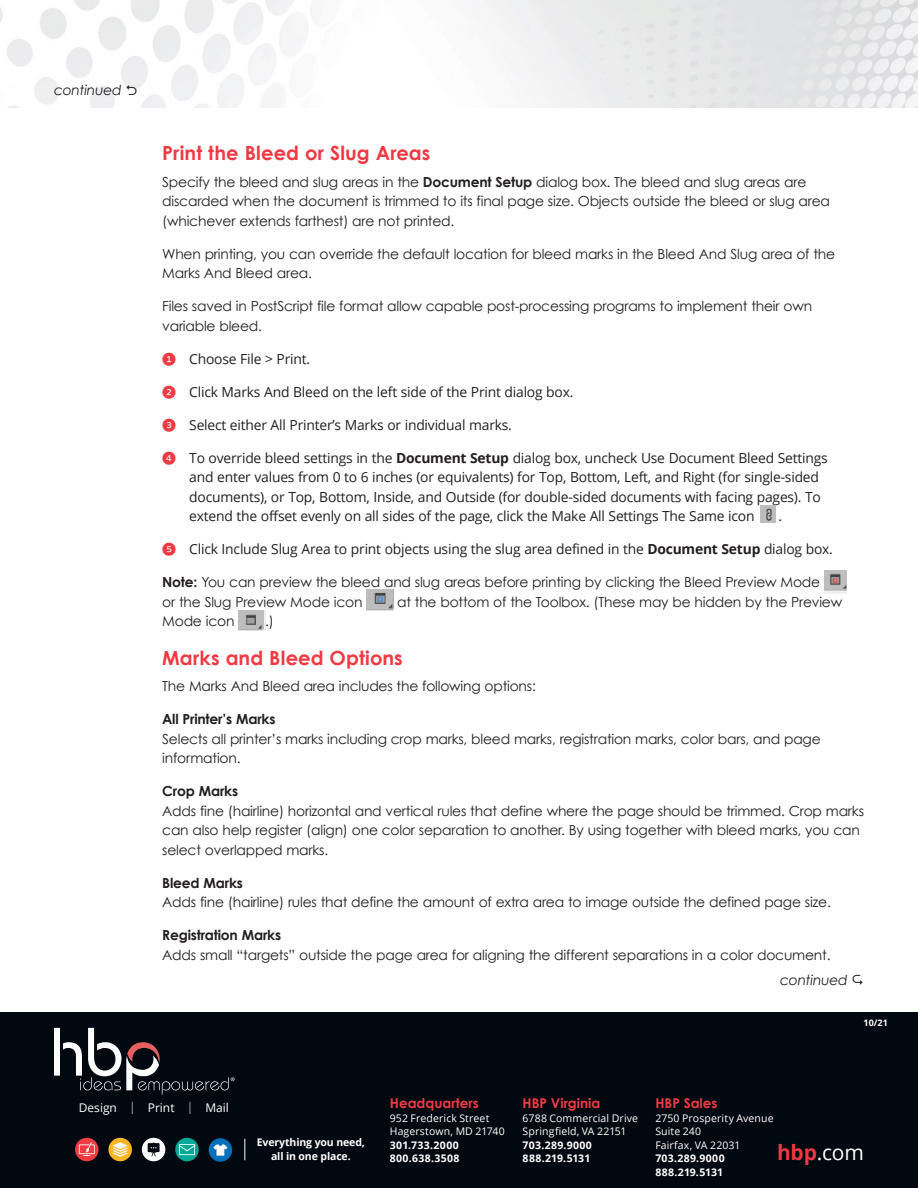
<style>
.page{position:relative;width:918px;height:1188px;background:#fff}
.page>*{position:absolute;margin:0;border:0;box-sizing:border-box;transform-origin:0 0}
.t1{font:21px "Open Sans";color:#fff}
.t2{font:700 19.5px "Century Gothic";letter-spacing:.005em;color:#ef3a44}
.Body_new__no_indent{font:13.8px/19.5px "Century Gothic";letter-spacing:-.015em;color:#231f20}
.numbered{font:13.8px/19.5px "Open Sans";letter-spacing:-.015em;color:#231f20}
.Subheads{font:700 13.8px "Century Gothic";letter-spacing:-.015em;color:#231f20}
.Body_New{font:italic 13.8px "Century Gothic";letter-spacing:-.015em;color:#231f20}
.HBP_Location{font:700 13.5px "Century Gothic";color:#ef3a44}
.t3{font:12px "Open Sans";color:#fff}
.HBP_Location_text{font:10.5px/13.5px "Open Sans";letter-spacing:.01em;color:#fff}
.HBP_Location_text-2{font:700 10.5px/13.5px "Open Sans";letter-spacing:.015em;color:#fff}
.HBP_Location_text-3{font:700 10.5px/13.5px "Open Sans";letter-spacing:-.01em;color:#fff;text-align:center}
.HBP_Location_text-4{font:700 10.5px/13.5px "Open Sans";letter-spacing:.035em;color:#fff}
.t4{font:700 9px "Open Sans";color:#fff}
.s1{font-weight:700}
.s2{font-family:"Whitney Index Black Round Md";color:#ef3a44}
.s3{font-weight:300}
.s4{font-weight:700;color:#ef3742}
</style>
<div class="page">
<img style="left:761px;top:505px;width:15px;height:18px">
<img style="left:824px;top:571px;width:23px;height:22px">
<img style="left:366px;top:590px;width:27px;height:20px">
<img style="left:238px;top:610px;width:27px;height:21px">
<img style="left:0;top:0;width:918px;height:108px">
<div style="left:0;top:1012px;width:918px;height:176px;background:#000810"></div>
<svg style="left:245px;top:1139px;width:1px;height:21px"></svg>
<svg style="left:75px;top:1138px;width:24px;height:23px"></svg>
<svg style="left:79px;top:1142px;width:16px;height:14px"></svg>
<div style="left:108px;top:1138px;width:24px;height:23px;background:#fcb524;border-radius:50%"></div>
<svg style="left:112px;top:1142px;width:16px;height:15px"></svg>
<div style="left:142px;top:1138px;width:23px;height:23px;background:#fff;border-radius:50%"></div>
<svg style="left:148px;top:1143px;width:12px;height:14px"></svg>
<div style="left:175px;top:1138px;width:24px;height:23px;background:#00a896;border-radius:50%"></div>
<svg style="left:179px;top:1144px;width:16px;height:11px"></svg>
<div style="left:209px;top:1138px;width:23px;height:24px;background:#0070ba;border-radius:50%"></div>
<svg style="left:213px;top:1144px;width:15px;height:12px"></svg>
<svg style="left:54px;top:1028px;width:180px;height:66px"></svg>
<svg style="left:127px;top:85px;width:10px;height:10px"></svg>
<p class="Body_New" style="left:54px;top:82px;width:69px">continued</p>
<p class="t2" style="left:162px;top:141px;width:270px">Print the Bleed or Slug Areas</p>
<p class="Body_new__no_indent" style="left:162px;top:172px;width:669px">Specify the bleed and slug areas in the <span class="s1">Document Setup</span> dialog box. The bleed and slug areas are discarded when the document is trimmed to its final page size. Objects outside the bleed or slug area (whichever extends farthest) are not printed.</p>
<p class="Body_new__no_indent" style="left:162px;top:244px;width:675px">When printing, you can override the default location for bleed marks in the Bleed And Slug area of the<br>Marks And Bleed area.</p>
<p class="Body_new__no_indent" style="left:162px;top:296px;width:651px">Files saved in PostScript file format allow capable post-processing programs to implement their own variable bleed.</p>
<p class="numbered" style="left:162px;top:349px;width:149px"><span class="s2">1</span> Choose File &gt; Print.</p>
<p class="numbered" style="left:162px;top:382px;width:413px"><span class="s2">2</span> Click Marks And Bleed on the left side of the Print dialog box.</p>
<p class="numbered" style="left:162px;top:415px;width:351px"><span class="s2">3</span> Select either All Printer’s Marks or individual marks.</p>
<p class="numbered" style="left:189px;top:448px;width:640px;text-indent:-27px"><span class="s2">4</span> To override bleed settings in the <span class="s1">Document Setup</span> dialog box, uncheck Use Document Bleed Settings and enter values from 0 to 6 inches (or equivalents) for Top, Bottom, Left, and Right (for single-sided documents), or Top, Bottom, Inside, and Outside (for double‑sided documents with facing pages). To extend the offset evenly on all sides of the page, click the Make All Settings The Same icon</p>
<p class="numbered" style="left:778px;top:506px;width:5px">.</p>
<p class="numbered" style="left:162px;top:539px;width:672px"><span class="s2">5</span> Click Include Slug Area to print objects using the slug area defined in the <span class="s1">Document Setup</span> dialog box.</p>
<p class="Body_new__no_indent" style="left:162px;top:572px;width:659px"><span class="s1">Note:</span> You can preview the bleed and slug areas before printing by clicking the Bleed Preview Mode or the Slug Preview Mode icon</p>
<p class="Body_new__no_indent" style="left:397px;top:592px;width:447px">at the bottom of the Toolbox. (These may be hidden by the Preview</p>
<p class="Body_new__no_indent" style="left:162px;top:611px;width:74px">Mode icon</p>
<p class="Body_new__no_indent" style="left:265px;top:611px;width:10px">.)</p>
<p class="t2" style="left:162px;top:646px;width:242px">Marks and Bleed Options</p>
<p class="Body_new__no_indent" style="left:162px;top:676px;width:375px">The Marks And Bleed area includes the following options:</p>
<p class="Subheads" style="left:162px;top:711px;width:115px">All Printer’s Marks</p>
<p class="Body_new__no_indent" style="left:162px;top:729px;width:660px">Selects all printer’s marks including crop marks, bleed marks, registration marks, color bars, and page information.</p>
<p class="Subheads" style="left:162px;top:783px;width:77px">Crop Marks</p>
<p class="Body_new__no_indent" style="left:162px;top:801px;width:703px">Adds fine (hairline) horizontal and vertical rules that define where the page should be trimmed. Crop marks can also help register (align) one color separation to another. By using together with bleed marks, you can select overlapped marks.</p>
<p class="Subheads" style="left:162px;top:874px;width:82px">Bleed Marks</p>
<p class="Body_new__no_indent" style="left:162px;top:892px;width:670px">Adds fine (hairline) rules that define the amount of extra area to image outside the defined page size.</p>
<p class="Subheads" style="left:162px;top:927px;width:120px">Registration Marks</p>
<p class="Body_new__no_indent" style="left:162px;top:945px;width:670px">Adds small “targets” outside the page area for aligning the different separations in a color document.</p>
<p class="Body_New" style="left:780px;top:972px;width:69px">continued</p>
<p class="t4" style="left:864px;top:1017px;width:26px">10/21</p>
<p class="t3" style="left:79px;top:1099px;width:152px">Design <span class="s3">|</span> Print <span class="s3">|</span> Mail</p>
<p class="HBP_Location_text-3" style="left:257px;top:1135px;width:110px">Everything you need, all in one place.</p>
<p class="HBP_Location" style="left:390px;top:1095px;width:90px">Headquarters</p>
<p class="HBP_Location_text" style="left:390px;top:1111px;width:101px">952 Frederick Street</p>
<p class="HBP_Location_text" style="left:390px;top:1125px;width:116px">Hagerstown, MD 21740</p>
<p class="HBP_Location_text-4" style="left:390px;top:1138px;width:71px">301.733.2000<br>800.638.3508</p>
<p class="HBP_Location" style="left:523px;top:1095px;width:79px">HBP Virginia</p>
<p class="HBP_Location_text" style="left:523px;top:1111px;width:117px">6788 Commercial Drive</p>
<p class="HBP_Location_text" style="left:523px;top:1125px;width:105px">Springfield, VA 22151</p>
<p class="HBP_Location_text-2" style="left:523px;top:1138px;width:71px">703.289.9000<br>888.219.5131</p>
<p class="HBP_Location" style="left:655px;top:1095px;width:64px">HBP Sales</p>
<p class="HBP_Location_text" style="left:655px;top:1111px;width:120px">2750 Prosperity Avenue<br>Suite 240</p>
<p class="HBP_Location_text" style="left:655px;top:1138px;width:87px">Fairfax, VA 22031</p>
<p class="HBP_Location_text-2" style="left:655px;top:1152px;width:71px">703.289.9000<br>888.219.5131</p>
<p class="t1" style="left:777px;top:1138px;width:88px"><span class="s4">hbp</span>.com</p>
</div>
